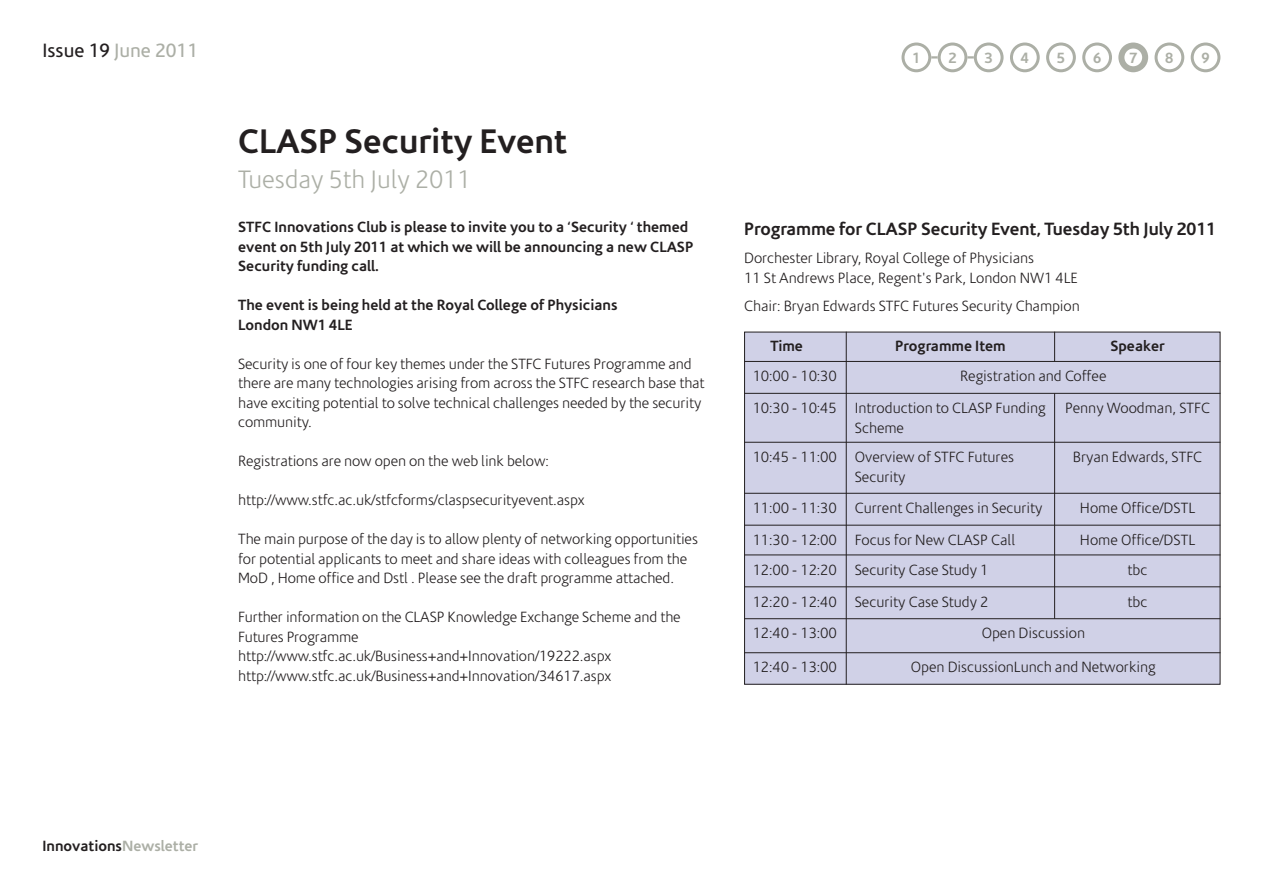
<style>
.page{position:relative;width:1263px;height:893px;background:#fff}
.page>*{position:absolute;margin:0;border:0;box-sizing:border-box;transform-origin:0 0}
.t1{font:700 34.5px "Corisande";letter-spacing:-.005em;color:#231f20}
.t2{font:300 25.5px "Corisande";color:#acafa6}
.t3{font:19.5px "Corisande";color:#acafa6}
.t4{font:700 18px "Corisande";letter-spacing:-.005em;color:#231f20}
.t5{font:300 15px/19.5px "Corisande";letter-spacing:-.005em;color:#231f20}
.t6{font:700 15px/19.5px "Corisande";color:#231f20}
.t7{font:700 15px "Corisande";color:#acafa6}
.s1{color:#231f20}
.s2{color:#acafa6}
</style>
<div class="page">
<svg style="left:1010px;top:43px;width:30px;height:29px"></svg>
<svg style="left:1046px;top:43px;width:30px;height:29px"></svg>
<svg style="left:1082px;top:43px;width:30px;height:29px"></svg>
<svg style="left:1154px;top:43px;width:30px;height:29px"></svg>
<svg style="left:1191px;top:43px;width:29px;height:29px"></svg>
<svg style="left:1118px;top:43px;width:30px;height:29px"></svg>
<svg style="left:901px;top:43px;width:102px;height:29px"></svg>
<div style="left:744px;top:332px;width:476px;height:352px;background:#d0d1e7"></div>
<hr style="left:744px;top:361px;width:476px;height:1px;background:#231f20">
<hr style="left:744px;top:442px;width:476px;height:1px;background:#231f20">
<hr style="left:744px;top:493px;width:476px;height:1px;background:#231f20">
<hr style="left:744px;top:525px;width:476px;height:1px;background:#231f20">
<hr style="left:744px;top:555px;width:476px;height:1px;background:#231f20">
<hr style="left:744px;top:586px;width:476px;height:1px;background:#231f20">
<hr style="left:744px;top:618px;width:476px;height:1px;background:#231f20">
<hr style="left:744px;top:652px;width:476px;height:1px;background:#231f20">
<hr style="left:846px;top:332px;width:1px;height:353px;background:#231f20">
<svg style="left:1054px;top:332px;width:1px;height:29px"></svg>
<hr style="left:1054px;top:393px;width:1px;height:226px;background:#231f20">
<hr style="left:744px;top:393px;width:476px;height:1px;background:#231f20">
<h3 class="t3" style="left:43px;top:40px;width:157px"><span class="s1">Issue 19</span> June 2011</h3>
<h1 class="t1" style="left:238px;top:122px;width:331px">CLASP Security Event</h1>
<h2 class="t2" style="left:238px;top:166px;width:235px">Tuesday 5th July 2011</h2>
<p class="t6" style="left:238px;top:218px;width:457px">STFC Innovations Club is please to invite you to a ‘Security ‘ themed event on 5th July 2011 at which we will be announcing a new CLASP<br>Security funding call.</p>
<p class="t6" style="left:238px;top:296px;width:381px">The event is being held at the Royal College of Physicians<br>London NW1 4LE</p>
<p class="t5" style="left:238px;top:354px;width:468px">Security is one of four key themes under the STFC Futures Programme and there are many technologies arising from across the STFC research base that have exciting potential to solve technical challenges needed by the security community.</p>
<p class="t5" style="left:238px;top:452px;width:312px">Registrations are now open on the web link below:</p>
<p class="t5" style="left:238px;top:491px;width:348px">http://www.stfc.ac.uk/stfcforms/claspsecurityevent.aspx</p>
<p class="t5" style="left:238px;top:530px;width:461px">The main purpose of the day is to allow plenty of networking opportunities for potential applicants to meet and share ideas with colleagues from the<br>MoD , Home office and Dstl . Please see the draft programme attached.</p>
<p class="t5" style="left:238px;top:608px;width:444px">Further information on the CLASP Knowledge Exchange Scheme and the Futures Programme http://www.stfc.ac.uk/Business+and+Innovation/19222.aspx http://www.stfc.ac.uk/Business+and+Innovation/34617.aspx</p>
<p class="t7" style="left:912px;top:49px;width:10px">1</p>
<p class="t7" style="left:948px;top:49px;width:10px">2</p>
<p class="t7" style="left:984px;top:49px;width:10px">3</p>
<p class="t7" style="left:1021px;top:49px;width:10px">4</p>
<p class="t7" style="left:1057px;top:49px;width:10px">5</p>
<p class="t7" style="left:1093px;top:49px;width:10px">6</p>
<p class="t7" style="left:1129px;top:49px;width:10px">7</p>
<p class="t7" style="left:1165px;top:49px;width:10px">8</p>
<p class="t7" style="left:1201px;top:49px;width:10px">9</p>
<p class="t4" style="left:744px;top:218px;width:473px">Programme for CLASP Security Event, Tuesday 5th July 2011</p>
<p class="t5" style="left:744px;top:249px;width:335px">Dorchester Library, Royal College of Physicians<br>11 St Andrews Place, Regent's Park, London NW1 4LE</p>
<p class="t5" style="left:744px;top:297px;width:337px">Chair: Bryan Edwards STFC Futures Security Champion</p>
<p class="t6" style="left:770px;top:337px;width:34px">Time</p>
<p class="t6" style="left:895px;top:337px;width:112px">Programme Item</p>
<p class="t6" style="left:1110px;top:337px;width:56px">Speaker</p>
<p class="t5" style="left:753px;top:361px;width:86px;line-height:32px">10:00 - 10:30<br>10:30 - 10:45</p>
<p class="t5" style="left:753px;top:448px;width:86px">10:45 - 11:00</p>
<p class="t5" style="left:855px;top:361px;width:253px;line-height:32px;text-indent:105px">Registration and Coffee<br>Introduction to CLASP Funding</p>
<p class="t5" style="left:855px;top:413px;width:161px;line-height:29.4px">Scheme<br>Overview of STFC Futures</p>
<p class="t5" style="left:855px;top:461px;width:189px;line-height:31.7px">Security<br>Current Challenges in Security<br>Focus for New CLASP Call</p>
<p class="t5" style="left:855px;top:560px;width:135px">Security Case Study 1</p>
<p class="t5" style="left:855px;top:592px;width:135px">Security Case Study 2</p>
<p class="t5" style="left:982px;top:624px;width:105px">Open Discussion</p>
<p class="t5" style="left:911px;top:658px;width:246px">Open DiscussionLunch and Networking</p>
<p class="t5" style="left:1065px;top:399px;width:146px">Penny Woodman, STFC</p>
<p class="t5" style="left:1073px;top:448px;width:131px">Bryan Edwards, STFC</p>
<p class="t5" style="left:1080px;top:492px;width:117px;line-height:32px">Home Office/DSTL<br>Home Office/DSTL</p>
<p class="t5" style="left:1127px;top:554px;width:21px;line-height:32px">tbc tbc</p>
<p class="t5" style="left:753px;top:492px;width:86px;line-height:32px">11:00 - 11:30<br>11:30 - 12:00</p>
<p class="t5" style="left:753px;top:554px;width:86px;line-height:32px;text-align:justify">12:00 - 12:20<br>12:20 - 12:40<br>12:40 - 13:00</p>
<p class="t5" style="left:753px;top:658px;width:86px">12:40 - 13:00</p>
<p class="t6" style="left:43px;top:836px;width:157px">Innovations<span class="s2">Newsletter</span></p>
</div>
